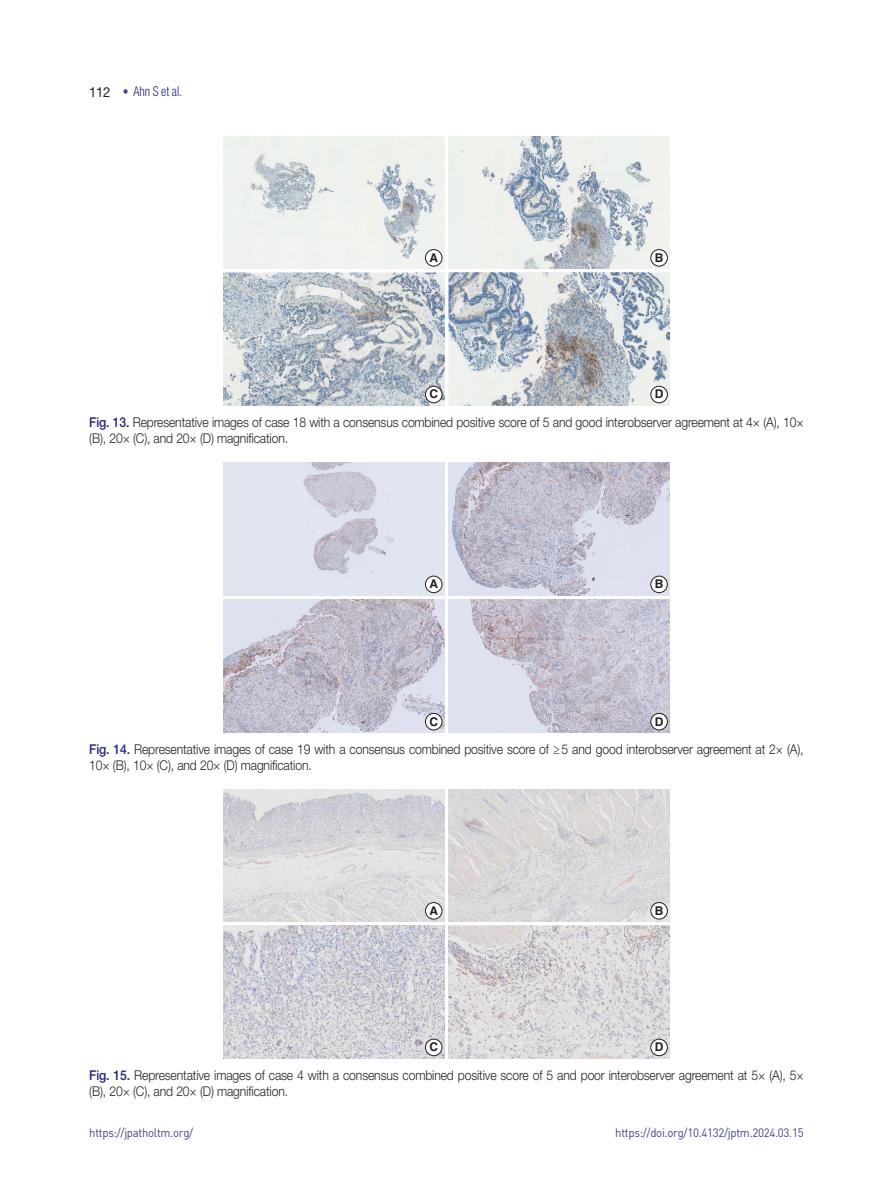
<style>
.page{position:relative;width:893px;height:1191px;background:#fff}
.page>*{position:absolute;margin:0;border:0;box-sizing:border-box;transform-origin:0 0}
.t1{font:300 13.5px/16.2px "Helvetica Neue LT Std";letter-spacing:-.01em;color:#231f20;scale:.9 1}
.t2{font:300 condensed 13.5px "Helvetica Neue LT Std";letter-spacing:-.01em;color:#26237b;scale:.9 1}
.t3{font:12px "Dinreg";letter-spacing:-.025em;color:#45428b;scale:.95 1}
.t4{font:700 12px "Helvetica LT Std";color:#231f20}
.s1{font-weight:400;font-stretch:normal;font-size:13.8px;color:#231f20}
.s2{font-size:12.75px;color:#45428b}
.s3{font-weight:500;color:#26237b}
</style>
<div class="page">
<img style="left:223px;top:273px;width:221px;height:132px">
<img style="left:223px;top:136px;width:221px;height:132px">
<img style="left:449px;top:273px;width:221px;height:132px">
<img style="left:449px;top:136px;width:221px;height:132px">
<div style="left:425px;top:249px;width:17px;height:17px;background:#fff;border-radius:50%"></div>
<div style="left:425px;top:249px;width:17px;height:17px;border:1px solid #231f20;border-radius:50%"></div>
<div style="left:651px;top:249px;width:16px;height:17px;background:#fff;border-radius:50%"></div>
<div style="left:651px;top:249px;width:17px;height:17px;border:1px solid #231f20;border-radius:50%"></div>
<div style="left:425px;top:386px;width:17px;height:17px;background:#fff;border-radius:50%"></div>
<div style="left:425px;top:386px;width:17px;height:17px;border:1px solid #231f20;border-radius:50%"></div>
<div style="left:651px;top:386px;width:16px;height:17px;background:#fff;border-radius:50%"></div>
<div style="left:651px;top:386px;width:17px;height:17px;border:1px solid #231f20;border-radius:50%"></div>
<img style="left:223px;top:462px;width:221px;height:133px">
<img style="left:223px;top:599px;width:221px;height:133px">
<img style="left:449px;top:599px;width:221px;height:133px">
<img style="left:449px;top:462px;width:221px;height:133px">
<div style="left:425px;top:576px;width:17px;height:16px;background:#fff;border-radius:50%"></div>
<div style="left:425px;top:576px;width:17px;height:17px;border:1px solid #231f20;border-radius:50%"></div>
<div style="left:651px;top:576px;width:16px;height:16px;background:#fff;border-radius:50%"></div>
<div style="left:651px;top:576px;width:17px;height:17px;border:1px solid #231f20;border-radius:50%"></div>
<div style="left:425px;top:713px;width:17px;height:17px;background:#fff;border-radius:50%"></div>
<div style="left:425px;top:713px;width:17px;height:17px;border:1px solid #231f20;border-radius:50%"></div>
<div style="left:651px;top:713px;width:16px;height:17px;background:#fff;border-radius:50%"></div>
<div style="left:651px;top:713px;width:17px;height:17px;border:1px solid #231f20;border-radius:50%"></div>
<img style="left:223px;top:789px;width:221px;height:132px">
<img style="left:223px;top:925px;width:221px;height:133px">
<img style="left:449px;top:925px;width:221px;height:133px">
<img style="left:449px;top:789px;width:221px;height:132px">
<div style="left:425px;top:902px;width:17px;height:17px;background:#fff;border-radius:50%"></div>
<div style="left:425px;top:902px;width:17px;height:17px;border:1px solid #231f20;border-radius:50%"></div>
<div style="left:651px;top:902px;width:16px;height:17px;background:#fff;border-radius:50%"></div>
<div style="left:651px;top:902px;width:17px;height:17px;border:1px solid #231f20;border-radius:50%"></div>
<div style="left:425px;top:1039px;width:17px;height:16px;background:#fff;border-radius:50%"></div>
<div style="left:425px;top:1039px;width:17px;height:17px;border:1px solid #231f20;border-radius:50%"></div>
<div style="left:651px;top:1039px;width:16px;height:16px;background:#fff;border-radius:50%"></div>
<div style="left:651px;top:1039px;width:17px;height:17px;border:1px solid #231f20;border-radius:50%"></div>
<p class="t2" style="left:89px;top:84px;width:105px"><span class="s1">112</span> <span class="s2">•</span> Ahn S et al.</p>
<p class="t4" style="left:429px;top:250px;width:10px">A</p>
<p class="t4" style="left:655px;top:250px;width:10px">B</p>
<p class="t4" style="left:429px;top:387px;width:10px">C</p>
<p class="t4" style="left:655px;top:387px;width:10px">D</p>
<p class="t1" style="left:89px;top:414px;width:795px"><span class="s3">Fig. 13.</span> Representative images of case 18 with a consensus combined positive score of 5 and good interobserver agreement at 4× (A), 10× (B), 20× (C), and 20× (D) magnification.</p>
<p class="t4" style="left:429px;top:577px;width:10px">A</p>
<p class="t4" style="left:655px;top:577px;width:10px">B</p>
<p class="t4" style="left:429px;top:714px;width:10px">C</p>
<p class="t4" style="left:655px;top:714px;width:10px">D</p>
<p class="t1" style="left:89px;top:741px;width:795px"><span class="s3">Fig. 14.</span> Representative images of case 19 with a consensus combined positive score of ≥5 and good interobserver agreement at 2× (A),<br>10× (B), 10× (C), and 20× (D) magnification.</p>
<p class="t4" style="left:429px;top:903px;width:10px">A</p>
<p class="t4" style="left:655px;top:903px;width:10px">B</p>
<p class="t4" style="left:429px;top:1039px;width:10px">C</p>
<p class="t4" style="left:655px;top:1039px;width:10px">D</p>
<p class="t1" style="left:89px;top:1066px;width:795px"><span class="s3">Fig. 15.</span> Representative images of case 4 with a consensus combined positive score of 5 and poor interobserver agreement at 5× (A), 5× (B), 20× (C), and 20× (D) magnification.</p>
<p class="t3" style="left:89px;top:1125px;width:111px">https://jpatholtm.org/</p>
<p class="t3" style="left:615px;top:1125px;width:200px">https://doi.org/10.4132/jptm.2024.03.15</p>
</div>
